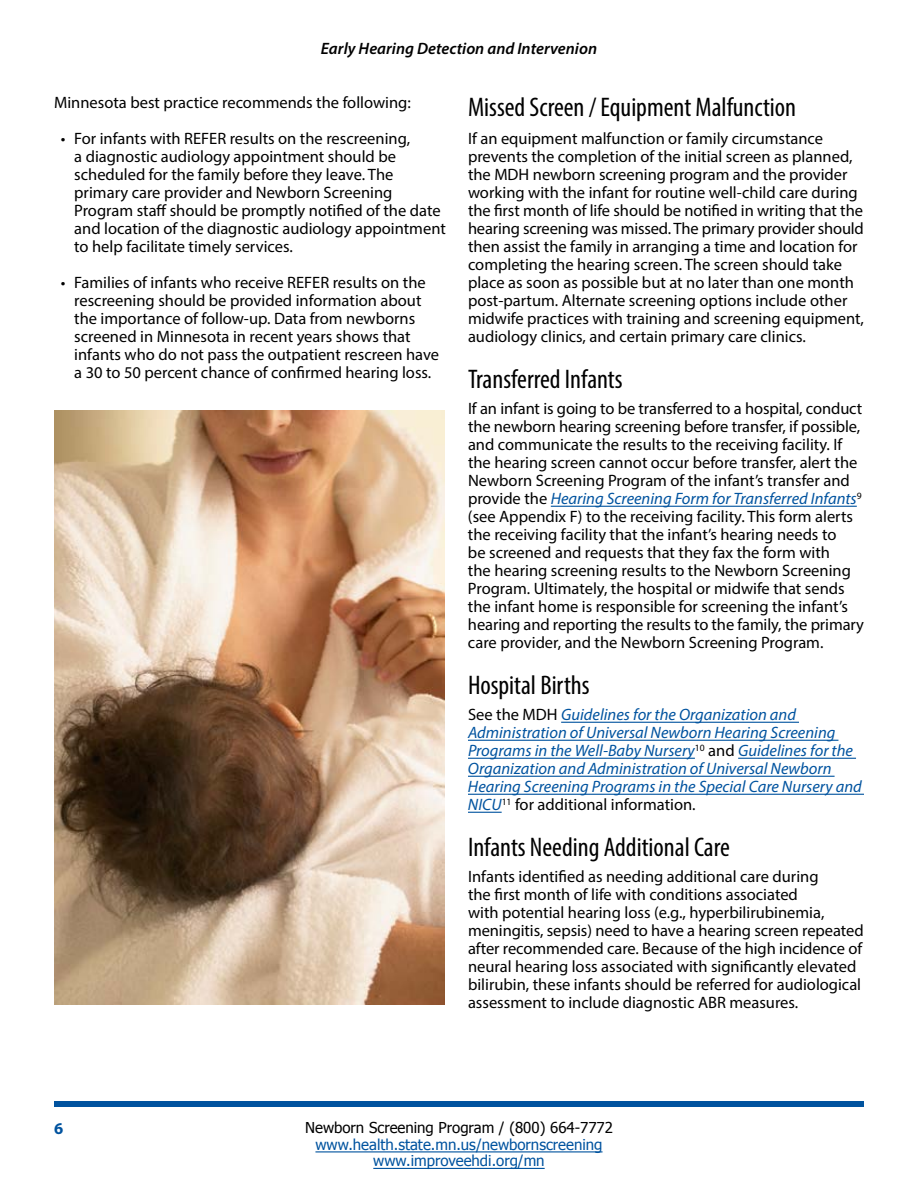
<style>
.page{position:relative;width:918px;height:1188px;background:#fff}
.page>*{position:absolute;margin:0;border:0;box-sizing:border-box;transform-origin:0 0}
.Subheading{font:condensed 27px "Myriad Pro";color:#000}
.t1{font:16.5px/18px "Myriad Pro";color:#000}
.t2{font:italic 16.5px/18px "Myriad Pro";color:#00539f}
.t3{font:italic 600 16.5px "Myriad Pro";color:#000}
.t4{font:700 16.5px "Myriad Pro";color:#00539f}
.t5{font:15px/16.5px "Tahoma";color:#00539f;text-align:center}
.t6{font:15px "Tahoma";color:#000}
.s1{font-style:italic;color:#00539f}
.s2{font-style:normal;color:#000}
</style>
<div class="page">
<hr style="left:315px;top:1151px;width:288px;height:1px;background:#00539f">
<hr style="left:373px;top:1168px;width:172px;height:1px;background:#00539f">
<div style="left:54px;top:1102px;width:810px;height:5px;background:#00539f"></div>
<hr style="left:551px;top:506px;width:306px;height:1px;background:#00539f">
<hr style="left:561px;top:722px;width:238px;height:1px;background:#00539f">
<hr style="left:468px;top:740px;width:370px;height:1px;background:#00539f">
<hr style="left:468px;top:758px;width:227px;height:1px;background:#00539f">
<hr style="left:738px;top:758px;width:118px;height:1px;background:#00539f">
<hr style="left:468px;top:776px;width:367px;height:1px;background:#00539f">
<hr style="left:468px;top:794px;width:396px;height:1px;background:#00539f">
<hr style="left:468px;top:812px;width:34px;height:1px;background:#00539f">
<img style="left:54px;top:410px;width:390px;height:594px">
<p class="t3" style="left:321px;top:38px;width:278px">Early Hearing Detection and Intervenion</p>
<p class="t1" style="left:54px;top:93px;width:358px">Minnesota best practice recommends the following:</p>
<p class="t1" style="left:74px;top:129px;width:373px;text-indent:-14px">• For infants with REFER results on the rescreening,<br>a diagnostic audiology appointment should be scheduled for the family before they leave. The primary care provider and Newborn Screening Program staff should be promptly notified of the date and location of the diagnostic audiology appointment to help facilitate timely services.</p>
<p class="t1" style="left:74px;top:273px;width:366px;text-indent:-14px">• Families of infants who receive REFER results on the rescreening should be provided information about the importance of follow-up. Data from newborns screened in Minnesota in recent years shows that infants who do not pass the outpatient rescreen have a 30 to 50 percent chance of confirmed hearing loss.</p>
<h4 class="Subheading" style="left:468px;top:90px;width:330px">Missed Screen / Equipment Malfunction</h4>
<p class="t1" style="left:468px;top:129px;width:398px">If an equipment malfunction or family circumstance prevents the completion of the initial screen as planned, the MDH newborn screening program and the provider working with the infant for routine well-child care during the first month of life should be notified in writing that the hearing screening was missed. The primary provider should then assist the family in arranging a time and location for completing the hearing screen. The screen should take place as soon as possible but at no later than one month post-partum. Alternate screening options include other midwife practices with training and screening equipment, audiology clinics, and certain primary care clinics.</p>
<h4 class="Subheading" style="left:468px;top:363px;width:156px">Transferred Infants</h4>
<p class="t1" style="left:468px;top:399px;width:398px">If an infant is going to be transferred to a hospital, conduct the newborn hearing screening before transfer, if possible, and communicate the results to the receiving facility. If the hearing screen cannot occur before transfer, alert the Newborn Screening Program of the infant’s transfer and provide the <span class="s1">Hearing Screening Form for Transferred Infants</span><sup>9 </sup>(see Appendix F) to the receiving facility. This form alerts the receiving facility that the infant’s hearing needs to<br>be screened and requests that they fax the form with<br>the hearing screening results to the Newborn Screening Program. Ultimately, the hospital or midwife that sends the infant home is responsible for screening the infant’s hearing and reporting the results to the family, the primary care provider, and the Newborn Screening Program.</p>
<h4 class="Subheading" style="left:468px;top:669px;width:123px">Hospital Births</h4>
<p class="t2" style="left:468px;top:705px;width:395px"><span class="s2">See the MDH</span> Guidelines for the Organization and Administration of Universal Newborn Hearing Screening Programs in the Well-Baby Nursery<sup>10</sup> <span class="s2">and</span> Guidelines for the Organization and Administration of Universal Newborn Hearing Screening Programs in the Special Care Nursery and NICU<sup>11</sup> <span class="s2">for additional information.</span></p>
<h4 class="Subheading" style="left:468px;top:831px;width:263px">Infants Needing Additional Care</h4>
<p class="t1" style="left:468px;top:867px;width:397px">Infants identified as needing additional care during<br>the first month of life with conditions associated<br>with potential hearing loss (e.g., hyperbilirubinemia, meningitis, sepsis) need to have a hearing screen repeated after recommended care. Because of the high incidence of neural hearing loss associated with significantly elevated bilirubin, these infants should be referred for audiological assessment to include diagnostic ABR measures.</p>
<p class="t4" style="left:54px;top:1118px;width:11px">6</p>
<p class="t6" style="left:305px;top:1118px;width:309px">Newborn Screening Program / (800) 664-7772</p>
<p class="t5" style="left:315px;top:1135px;width:289px">www.health.state.mn.us/newbornscreening www.improveehdi.org/mn</p>
</div>
